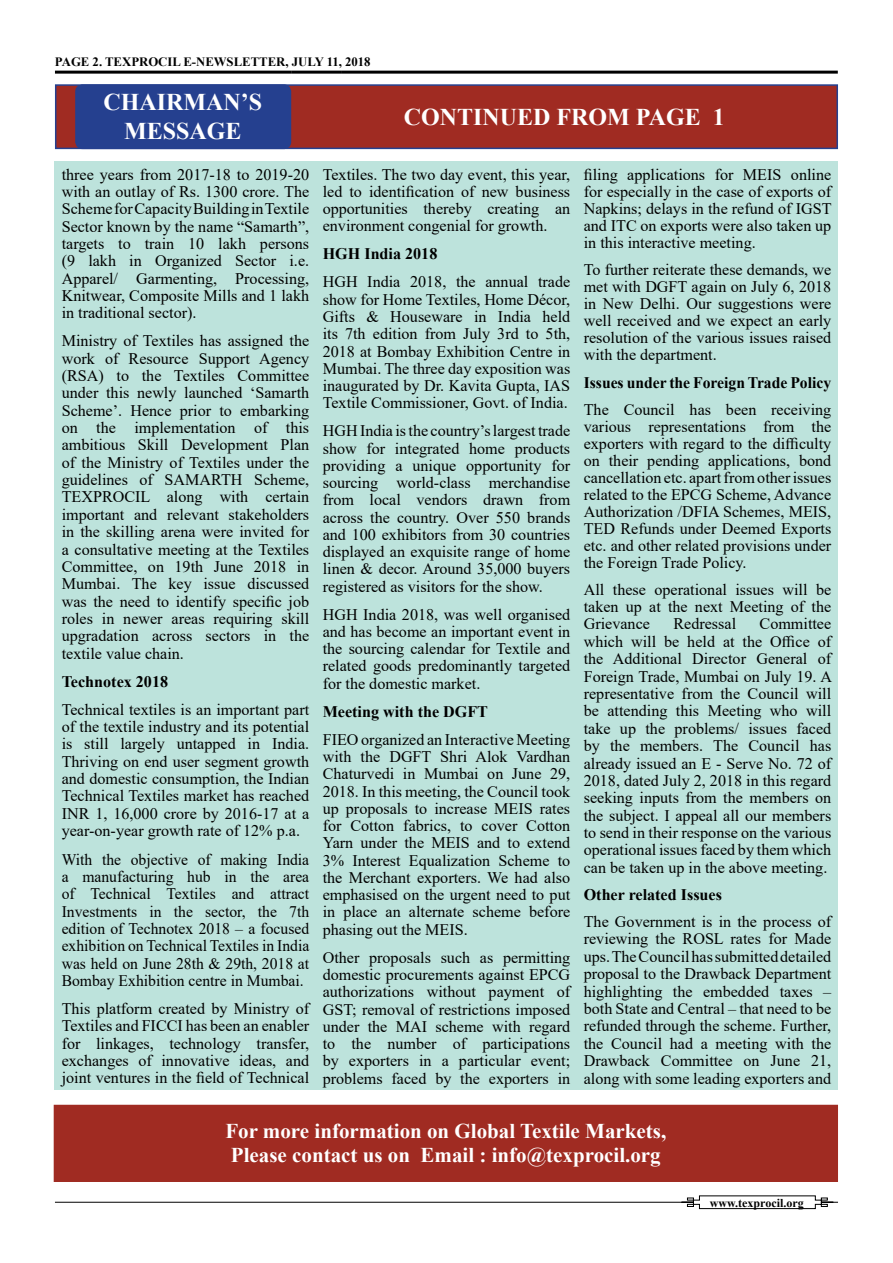
<style>
.page{position:relative;width:893px;height:1263px;background:#fff}
.page>*{position:absolute;margin:0;border:0;box-sizing:border-box;transform-origin:0 0}
.t1{font:700 24px/28.8px "Times New Roman";color:#fff;text-align:center}
.t2{font:700 21px/24px "Times New Roman";color:#fff}
.t3{font:16.2px/17.4px "Times New Roman";color:#000;text-align:justify}
.t4{font:700 16.2px "Times New Roman";color:#000}
.t5{font:700 12.75px "Times New Roman";color:#000}
.t6{font:700 12px "Times New Roman";color:#000}
</style>
<div class="page">
<hr style="left:55px;top:1202px;width:783px;height:1px;background:#000">
<svg style="left:681px;top:1195px;width:153px;height:14px"></svg>
<hr style="left:55px;top:71px;width:237px;height:3px;background:#000">
<hr style="left:292px;top:71px;width:50px;height:3px;background:#000">
<hr style="left:342px;top:71px;width:496px;height:3px;background:#000">
<div style="left:55px;top:84px;width:783px;height:65px;background:#a02b22;border:2px solid #25408f"></div>
<div style="left:76px;top:85px;width:214px;height:63px;background:#25408f;border-radius:7px"></div>
<div style="left:75px;top:84px;width:216px;height:65px;border:2px solid #25408f;border-radius:7px"></div>
<div style="left:55px;top:162px;width:783px;height:928px;background:#bde3dc"></div>
<div style="left:54px;top:1105px;width:783px;height:76px;background:#a02b22"></div>
<div style="left:54px;top:1105px;width:784px;height:77px;border:2px solid #a02b22"></div>
<p class="t5" style="left:55px;top:53px;width:317px">PAGE 2. TEXPROCIL E-NEWSLETTER, JULY 11, 2018</p>
<h1 class="t1" style="left:103px;top:87px;width:160px">CHAIRMAN’S<br>MESSAGE</h1>
<h1 class="t1" style="left:404px;top:102px;width:322px">CONTINUED FROM PAGE 1</h1>
<p class="t3" style="left:584px;top:165px;width:249px;line-height:17px">filing applications for MEIS online for especially in the case of exports of Napkins; delays in the refund of IGST and ITC on exports were also taken up in this interactive meeting.</p>
<p class="t3" style="left:584px;top:261px;width:249px;line-height:17px">To further reiterate these demands, we met with DGFT again on July 6, 2018 in New Delhi. Our suggestions were well received and we expect an early resolution of the various issues raised with the department.</p>
<p class="t4" style="left:584px;top:371px;width:249px">Issues under the Foreign Trade Policy</p>
<p class="t3" style="left:584px;top:401px;width:249px;line-height:17px">The Council has been receiving various representations from the exporters with regard to the difficulty on their pending applications, bond cancellation etc. apart from other issues related to the EPCG Scheme, Advance Authorization /DFIA Schemes, MEIS, TED Refunds under Deemed Exports etc. and other related provisions under the Foreign Trade Policy.</p>
<p class="t3" style="left:584px;top:580px;width:249px">All these operational issues will be taken up at the next Meeting of the Grievance</p>
<p class="t3" style="left:323px;top:165px;width:249px">Textiles. The two day event, this year, led to identification of new business opportunities thereby creating an environment congenial for growth.</p>
<p class="t4" style="left:323px;top:242px;width:116px">HGH India 2018</p>
<p class="t3" style="left:323px;top:273px;width:249px">HGH India 2018, the annual trade show for Home Textiles, Home Décor, Gifts &amp; Houseware in India held its 7th edition from July 3rd to 5th, 2018 at Bombay Exhibition Centre in Mumbai. The three day exposition was inaugurated by Dr. Kavita Gupta, IAS Textile Commissioner, Govt. of India.</p>
<p class="t3" style="left:323px;top:422px;width:249px">HGH India is the country’s largest trade show for integrated home products providing a unique opportunity for sourcing world-class merchandise from local vendors drawn from across the country. Over 550 brands and 100 exhibitors from 30 countries displayed an exquisite range of home linen &amp; decor. Around 35,000 buyers registered as visitors for the show.</p>
<p class="t3" style="left:323px;top:605px;width:249px">HGH India 2018, was well organised and has become an important event in the sourcing calendar for Textile and related goods predominantly targeted for the domestic market.</p>
<p class="t4" style="left:323px;top:700px;width:167px">Meeting with the DGFT</p>
<p class="t3" style="left:323px;top:730px;width:249px">FIEO organized an Interactive Meeting with the DGFT Shri Alok Vardhan Chaturvedi in Mumbai on June 29, 2018. In this meeting, the Council took up proposals to increase MEIS rates for Cotton fabrics, to cover Cotton Yarn under the MEIS and to extend 3% Interest Equalization Scheme to the Merchant exporters. We had also emphasised on the urgent need to put in place an alternate scheme before phasing out the MEIS.</p>
<p class="t3" style="left:323px;top:948px;width:249px">Other proposals such as permitting domestic procurements against EPCG authorizations without payment of GST; removal of restrictions imposed under the MAI scheme with regard to the number of participations by exporters in a particular event; problems faced by the exporters in</p>
<p class="t3" style="left:62px;top:165px;width:249px">three years from 2017-18 to 2019-20 with an outlay of Rs. 1300 crore. The Scheme for Capacity Building in Textile Sector known by the name “Samarth”, targets to train 10 lakh persons (9 lakh in Organized Sector i.e.<br>Apparel/ Garmenting, Processing, Knitwear, Composite Mills and 1 lakh in traditional sector).</p>
<p class="t3" style="left:62px;top:332px;width:249px">Ministry of Textiles has assigned the work of Resource Support Agency (RSA) to the Textiles Committee under this newly launched ‘Samarth Scheme’. Hence prior to embarking on the implementation of this ambitious Skill Development Plan of the Ministry of Textiles under the guidelines of SAMARTH Scheme, TEXPROCIL along with certain important and relevant stakeholders in the skilling arena were invited for a consultative meeting at the Textiles Committee, on 19th June 2018 in Mumbai. The key issue discussed was the need to identify specific job roles in newer areas requiring skill upgradation across sectors in the textile value chain.</p>
<p class="t4" style="left:62px;top:669px;width:108px">Technotex 2018</p>
<p class="t3" style="left:62px;top:700px;width:249px">Technical textiles is an important part of the textile industry and its potential is still largely untapped in India.<br>Thriving on end user segment growth and domestic consumption, the Indian Technical Textiles market has reached INR 1, 16,000 crore by 2016-17 at a year-on-year growth rate of 12% p.a.</p>
<p class="t3" style="left:62px;top:850px;width:249px">With the objective of making India a manufacturing hub in the area of Technical Textiles and attract Investments in the sector, the 7th edition of Technotex 2018 – a focused exhibition on Technical Textiles in India was held on June 28th &amp; 29th, 2018 at Bombay Exhibition centre in Mumbai.</p>
<p class="t3" style="left:62px;top:999px;width:249px">This platform created by Ministry of Textiles and FICCI has been an enabler for linkages, technology transfer, exchanges of innovative ideas, and joint ventures in the field of Technical</p>
<p class="t3" style="left:584px;top:615px;width:250px;text-indent:176px">Committee which will be held at the Office of the Additional Director General of Foreign Trade, Mumbai on July 19. A representative from the Council will be attending this Meeting who will take up the problems/ issues faced by the members. The Council has already issued an E - Serve No. 72 of 2018, dated July 2, 2018 in this regard seeking inputs from the members on the subject. I appeal all our members to send in their response on the various operational issues faced by them which can be taken up in the above meeting.</p>
<p class="t4" style="left:584px;top:883px;width:140px">Other related Issues</p>
<p class="t3" style="left:584px;top:912px;width:249px">The Government is in the process of reviewing the ROSL rates for Made ups. The Council has submitted detailed proposal to the Drawback Department highlighting the embedded taxes – both State and Central – that need to be refunded through the scheme. Further, the Council had a meeting with the Drawback Committee on June 21, along with some leading exporters and</p>
<p class="t2" style="left:225px;top:1119px;width:442px">For more information on Global Textile Markets,<br>Please contact us on Email : info@texprocil.org</p>
<p class="t3" style="left:673px;top:615px;width:64px">Redressal</p>
<p class="t6" style="left:710px;top:1194px;width:95px">www.texprocil.org</p>
</div>
